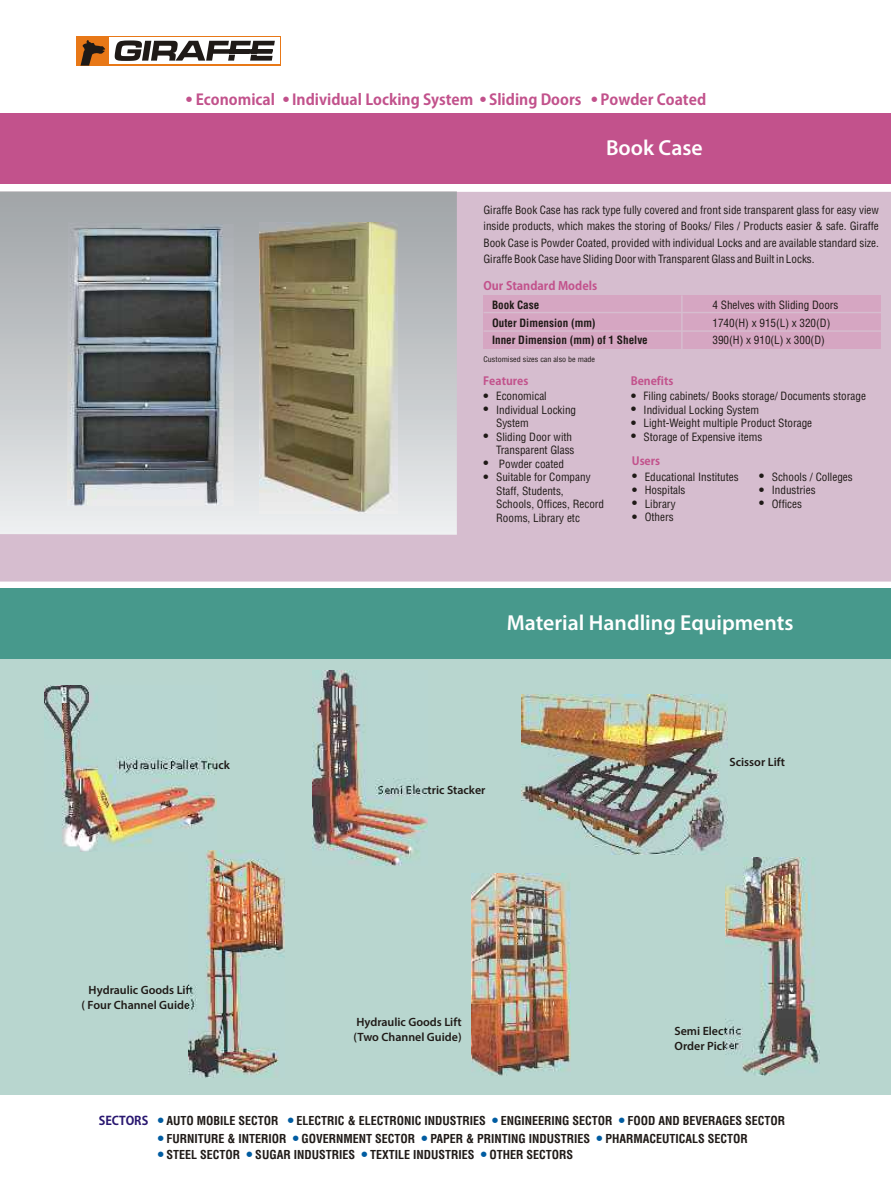
<style>
.page{position:relative;width:891px;height:1188px;background:#fff}
.page>*{position:absolute;margin:0;border:0;box-sizing:border-box;transform-origin:0 0}
.t1{font:600 21.75px "Myriad Pro";color:#fff}
.t2{font:700 15px "Koz Go Pro";color:#c2528c}
.t3{font:700 12px "Switzerland Condensed";color:#1f1a17}
.t4{font:600 12px/15px "Myriad Pro";color:#1f1a17}
.t5{font:700 11.7px "Koz Go Pro";color:#c2528c}
.t6{font:700 11.25px "Koz Go Pro";color:#c2528c}
.t7{font:11.1px/13.5px "Switzerland Condensed";color:#1f1a17}
.t8{font:700 11.1px "Switzerland Condensed";color:#1f1a17}
.t9{font:9px "SHREE004";color:#005ca1}
.t10{font:7.5px "Switzerland Condensed";color:#1f1a17;scale:1.06 1}
.t11{font:7.5px/13.5px "SHREE004";color:#1f1a17}
.s1{font-family:"Koz Go Pro";color:#291770}
.s2{font-family:"SHREE004";font-weight:400;font-size:9px;color:#005ca1}
</style>
<div class="page">
<div style="left:76px;top:36px;width:204px;height:30px;background:#e87817"></div>
<div style="left:109px;top:37px;width:170px;height:27px;background:#fff"></div>
<svg style="left:115px;top:40px;width:160px;height:21px"></svg>
<svg style="left:80px;top:40px;width:25px;height:26px"></svg>
<div style="left:0;top:192px;width:891px;height:390px;background:#d6bdcf"></div>
<div style="left:0;top:114px;width:891px;height:70px;background:#c2528c"></div>
<div style="left:484px;top:295px;width:397px;height:54px;background:#d6a6c2"></div>
<hr style="left:484px;top:312px;width:397px;height:1px;background:#d6bdcf">
<hr style="left:484px;top:330px;width:397px;height:2px;background:#d6bdcf">
<hr style="left:681px;top:295px;width:2px;height:54px;background:#d6bdcf">
<svg style="left:0;top:192px;width:457px;height:343px;background:#c4c7c9"></svg>
<img style="left:67px;top:222px;width:167px;height:284px">
<img style="left:259px;top:222px;width:139px;height:291px">
<div style="left:0;top:645px;width:891px;height:478px;background:#b8d6cf"></div>
<div style="left:0;top:589px;width:891px;height:70px;background:#47998c"></div>
<div style="left:0;top:1096px;width:891px;height:92px;background:#fff"></div>
<img style="left:471px;top:874px;width:100px;height:201px">
<img style="left:45px;top:685px;width:171px;height:167px">
<img style="left:313px;top:670px;width:114px;height:195px">
<img style="left:522px;top:694px;width:205px;height:160px">
<img style="left:189px;top:851px;width:95px;height:227px">
<img style="left:725px;top:857px;width:94px;height:219px">
<h2 class="t2" style="left:186px;top:91px;width:522px"><sup>B</sup> Economical <sup>B</sup> Individual Locking System <sup>B</sup> Sliding Doors <sup>B</sup> Powder Coated</h2>
<h1 class="t1" style="left:606px;top:139px;width:98px">Book Case</h1>
<p class="t7" style="left:484px;top:203px;width:397px;line-height:16.2px;text-align:justify">Giraffe Book Case has rack type fully covered and front side transparent glass for easy view inside products, which makes the storing of Books/ Files / Products easier &amp; safe. Giraffe Book Case is Powder Coated, provided with individual Locks and are available standard size.<br>Giraffe Book Case have Sliding Door with Transparent Glass and Built in Locks.</p>
<p class="t5" style="left:484px;top:280px;width:115px">Our Standard Models</p>
<p class="t8" style="left:492px;top:298px;width:49px">Book Case</p>
<p class="t7" style="left:713px;top:299px;width:127px">4 Shelves with Sliding Doors</p>
<p class="t8" style="left:492px;top:316px;width:105px">Outer Dimension (mm)</p>
<p class="t7" style="left:713px;top:317px;width:119px">1740(H) x 915(L) x 320(D)</p>
<p class="t8" style="left:492px;top:333px;width:157px">Inner Dimension (mm) of 1 Shelve</p>
<p class="t7" style="left:713px;top:335px;width:114px">390(H) x 910(L) x 300(D)</p>
<p class="t10" style="left:484px;top:354px;width:107px">Customised sizes can also be made</p>
<p class="t6" style="left:483px;top:375px;width:47px">Features</p>
<p class="t7" style="left:496px;top:391px;width:109px">Economical<br>Individual Locking<br>System<br>Sliding Door with<br>Transparent Glass<br>Powder coated<br>Suitable for Company<br>Staff, Students,<br>Schools, Offices, Record<br>Rooms, Library etc</p>
<p class="t11" style="left:483px;top:389px;width:7px">B<br>B</p>
<p class="t11" style="left:483px;top:429px;width:7px">B</p>
<p class="t11" style="left:483px;top:456px;width:7px">B<br>B</p>
<p class="t6" style="left:631px;top:375px;width:44px">Benefits</p>
<p class="t7" style="left:644px;top:391px;width:224px">Filing cabinets/ Books storage/ Documents storage Individual Locking System<br>Light-Weight multiple Product Storage<br>Storage of Expensive items</p>
<p class="t11" style="left:631px;top:389px;width:7px;text-align:justify">B B B B</p>
<p class="t6" style="left:632px;top:455px;width:30px">Users</p>
<p class="t7" style="left:645px;top:471px;width:96px">Educational Institutes</p>
<p class="t7" style="left:772px;top:471px;width:82px">Schools / Colleges</p>
<p class="t7" style="left:645px;top:485px;width:42px">Hospitals</p>
<p class="t7" style="left:772px;top:485px;width:45px">Industries</p>
<p class="t7" style="left:645px;top:498px;width:33px">Library</p>
<p class="t7" style="left:772px;top:498px;width:32px">Offices</p>
<p class="t7" style="left:645px;top:512px;width:30px">Others</p>
<p class="t11" style="left:632px;top:469px;width:7px">B</p>
<p class="t11" style="left:759px;top:469px;width:7px">B</p>
<p class="t11" style="left:632px;top:483px;width:7px">B</p>
<p class="t11" style="left:759px;top:483px;width:7px">B</p>
<p class="t11" style="left:632px;top:496px;width:7px">B</p>
<p class="t11" style="left:759px;top:496px;width:7px">B</p>
<p class="t11" style="left:632px;top:510px;width:7px">B</p>
<h1 class="t1" style="left:507px;top:614px;width:288px">Material Handling Equipments</h1>
<p class="t4" style="left:82px;top:984px;width:114px;text-align:center">Hydraulic Goods Lift<br>( Four Channel Guide)</p>
<p class="t4" style="left:378px;top:784px;width:109px">Semi Electric Stacker</p>
<p class="t4" style="left:730px;top:755px;width:57px">Scissor Lift</p>
<p class="t4" style="left:354px;top:1015px;width:110px">Hydraulic Goods Lift (Two Channel Guide)</p>
<p class="t4" style="left:675px;top:1025px;width:68px">Semi Electric<br>Order Picker</p>
<p class="t3" style="left:99px;top:1113px;width:181px"><span class="s1">SECTORS</span> <span class="s2">B</span> AUTO MOBILE SECTOR</p>
<p class="t9" style="left:288px;top:1116px;width:8px">B</p>
<p class="t9" style="left:492px;top:1116px;width:8px">B</p>
<p class="t9" style="left:618px;top:1116px;width:8px">B</p>
<p class="t9" style="left:157px;top:1134px;width:8px">B</p>
<p class="t9" style="left:293px;top:1134px;width:8px">B</p>
<p class="t9" style="left:421px;top:1134px;width:8px">B</p>
<p class="t9" style="left:596px;top:1134px;width:8px">B</p>
<p class="t9" style="left:157px;top:1150px;width:8px">B</p>
<p class="t9" style="left:246px;top:1150px;width:8px">B</p>
<p class="t9" style="left:361px;top:1150px;width:8px">B</p>
<p class="t9" style="left:480px;top:1150px;width:8px">B</p>
<p class="t3" style="left:297px;top:1113px;width:191px">ELECTRIC &amp; ELECTRONIC INDUSTRIES</p>
<p class="t3" style="left:501px;top:1113px;width:113px">ENGINEERING SECTOR</p>
<p class="t3" style="left:628px;top:1113px;width:159px">FOOD AND BEVERAGES SECTOR</p>
<p class="t3" style="left:167px;top:1131px;width:121px">FURNITURE &amp; INTERIOR</p>
<p class="t3" style="left:302px;top:1131px;width:115px">GOVERNMENT SECTOR</p>
<p class="t3" style="left:430px;top:1131px;width:161px">PAPER &amp; PRINTING INDUSTRIES</p>
<p class="t3" style="left:605px;top:1131px;width:144px">PHARMACEUTICALS SECTOR</p>
<p class="t3" style="left:167px;top:1147px;width:75px">STEEL SECTOR</p>
<p class="t3" style="left:255px;top:1147px;width:101px">SUGAR INDUSTRIES</p>
<p class="t3" style="left:370px;top:1147px;width:106px">TEXTILE INDUSTRIES</p>
<p class="t3" style="left:490px;top:1147px;width:85px">OTHER SECTORS</p>
</div>
